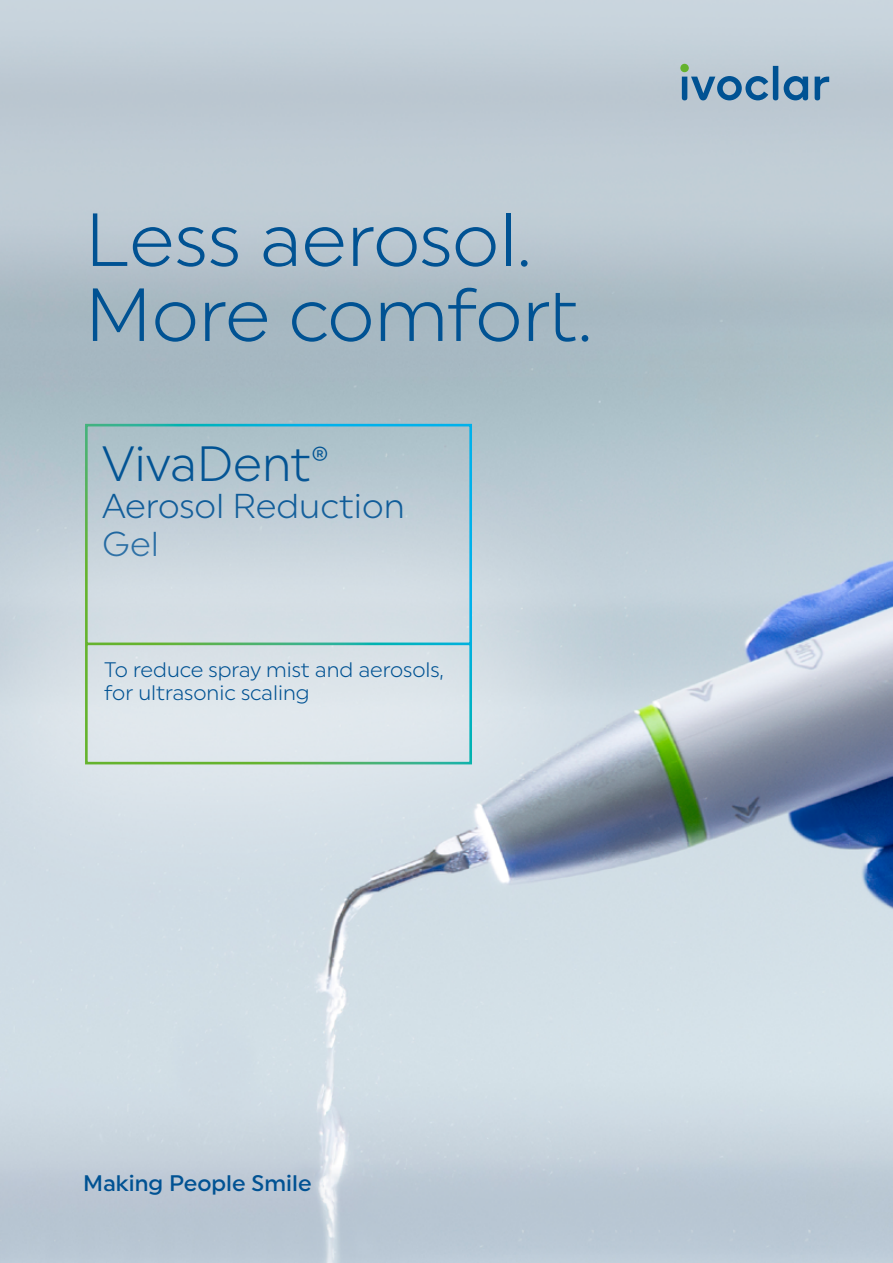
<style>
.page{position:relative;width:893px;height:1263px;background:#fff}
.page>*{position:absolute;margin:0;border:0;box-sizing:border-box;transform-origin:0 0}
.t1{font:75px/75px "Uniform Pro Ivoclar Lgt";color:#005293}
.t2{font:49.5px "Uniform Pro Ivoclar Lgt";color:#005293}
.t3{font:34.5px/37.5px "Uniform Pro Ivoclar Lgt";color:#005293}
.t4{font:500 22.5px "Uniform Pro Ivoclar";color:#005293}
.t5{font:21px/22.5px "Uniform Pro Ivoclar Lgt";color:#005293}
</style>
<div class="page">
<img style="left:0;top:0;width:893px;height:1263px">
<div style="left:0;top:442px;width:660px;height:483px;background:#fff;opacity:.45"></div>
<svg style="left:84px;top:422px;width:389px;height:344px;background:#c6d6dc"></svg>
<svg style="left:680px;top:64px;width:9px;height:8px"></svg>
<svg style="left:682px;top:66px;width:147px;height:34px;background:#7ca0bb"></svg>
<h1 class="t1" style="left:85px;top:201px;width:508px">Less aerosol.<br>More comfort.</h1>
<h2 class="t2" style="left:102px;top:434px;width:228px">VivaDent<sup>®</sup></h2>
<h3 class="t3" style="left:102px;top:487px;width:304px">Aerosol Reduction<br>Gel</h3>
<p class="t5" style="left:104px;top:659px;width:341px">To reduce spray mist and aerosols, for ultrasonic scaling</p>
<p class="t4" style="left:83px;top:1170px;width:230px">Making People Smile</p>
</div>
